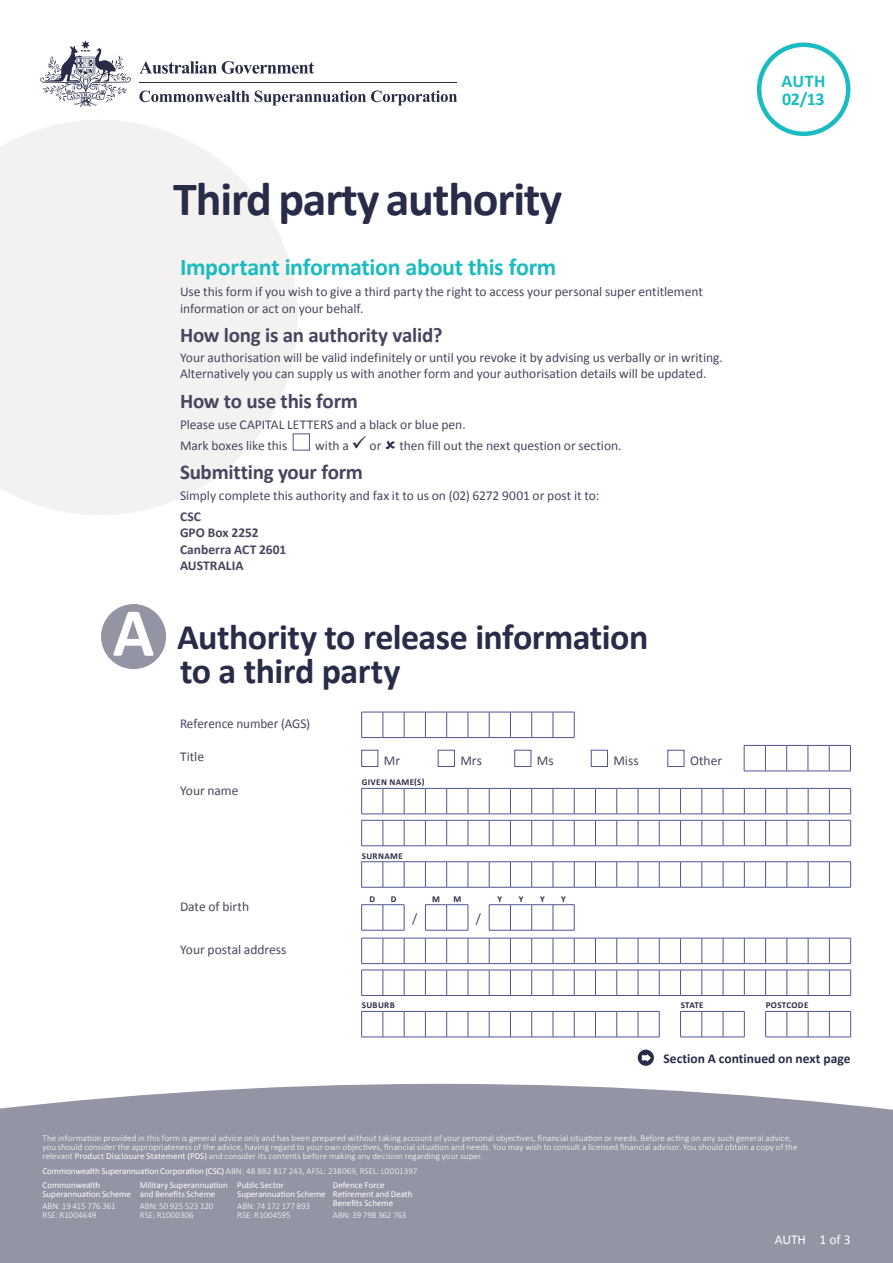
<style>
.page{position:relative;width:893px;height:1263px;background:#fff}
.page>*{position:absolute;margin:0;border:0;box-sizing:border-box;transform-origin:0 0}
._01_H1_Smallest{font:700 48px "Calibri";letter-spacing:-.025em;color:#282c48}
._01_Form_Section_hea{font:700 36px/34.5px "Calibri";letter-spacing:-.015em;color:#282c48}
._02_H2{font:700 24px "Calibri";letter-spacing:-.015em;color:#1abcc1}
._03_H3{font:700 21px "Calibri";letter-spacing:-.01em;color:#48465f}
._03_Code_Date{font:700 18px "Calibri";letter-spacing:.005em;color:#1abcc1}
._08_Body_Text_wide_c{font:13.5px/16.5px "Calibri";letter-spacing:-.005em;color:#48465f}
._08_Body_Text{font:13.5px "Calibri";color:#48465f}
.td-cell-label{font:13.5px "Calibri";letter-spacing:-.005em;color:#48465f}
._08_Body_Text-2{font:700 13.5px/16.5px "Calibri";color:#48465f}
._02_Form-continuedne{font:700 13.5px "Calibri";color:#282c48}
.td-cell_radio{font:13.5px "Calibri";letter-spacing:-.005em;color:#48465f}
.t1{font:13.5px "Calibri";color:#fff}
.td-cell_centre{font:13.5px "Calibri";color:#48465f}
.t2{font:300 9px/9px "Calibri";letter-spacing:.01em;color:#fff}
.t3{font:9px/9px "Calibri";letter-spacing:-.005em;color:#fff}
.td-comb-label{font:700 9px "Calibri";letter-spacing:.04em;color:#282c48}
.t4{font:300 9px/9px "Calibri";letter-spacing:-.01em;color:#fff}
.s1{color:#282c48}
.s2{font-size:69px;color:#fff}
.s3{font-weight:400}
.s4{font-weight:300}
</style>
<div class="page">
<div style="left:0;top:1084px;width:893px;height:179px;background:#9394a4"></div>
<svg style="left:40px;top:40px;width:91px;height:67px"></svg>
<hr style="left:139px;top:82px;width:318px;height:1px;background:#282c48">
<svg style="left:139px;top:90px;width:318px;height:15px"></svg>
<svg style="left:139px;top:61px;width:175px;height:13px"></svg>
<svg style="left:0;top:120px;width:298px;height:395px;fill:#f4f2f1"></svg>
<div style="left:293px;top:434px;width:17px;height:16px;border:1px solid #4e5693"></div>
<div style="left:101px;top:604px;width:65px;height:65px;background:#9394a4;border-radius:50%"></div>
<svg style="left:361px;top:712px;width:214px;height:26px"></svg>
<svg style="left:744px;top:745px;width:107px;height:27px"></svg>
<div style="left:361px;top:750px;width:17px;height:17px;border:1px solid #4e5693"></div>
<div style="left:438px;top:750px;width:17px;height:17px;border:1px solid #4e5693"></div>
<div style="left:514px;top:750px;width:17px;height:17px;border:1px solid #4e5693"></div>
<div style="left:591px;top:750px;width:17px;height:17px;border:1px solid #4e5693"></div>
<div style="left:668px;top:750px;width:16px;height:17px;border:1px solid #4e5693"></div>
<svg style="left:361px;top:788px;width:490px;height:58px"></svg>
<svg style="left:361px;top:861px;width:490px;height:27px"></svg>
<svg style="left:361px;top:904px;width:44px;height:27px"></svg>
<svg style="left:425px;top:904px;width:44px;height:27px"></svg>
<svg style="left:489px;top:904px;width:86px;height:27px"></svg>
<svg style="left:361px;top:938px;width:490px;height:26px"></svg>
<svg style="left:361px;top:970px;width:490px;height:26px"></svg>
<svg style="left:361px;top:1011px;width:299px;height:27px"></svg>
<svg style="left:680px;top:1011px;width:65px;height:27px"></svg>
<svg style="left:765px;top:1011px;width:86px;height:27px"></svg>
<div style="left:757px;top:43px;width:93px;height:93px;border:4px solid #1abcc1;border-radius:50%"></div>
<svg style="left:638px;top:1049px;width:16px;height:17px"></svg>
<svg style="left:642px;top:1054px;width:9px;height:8px"></svg>
<p class="_01_H1_Smallest" style="left:173px;top:168px;width:390px">Third party authority</p>
<p class="_02_H2" style="left:180px;top:252px;width:378px">Important information about this form</p>
<p class="_08_Body_Text_wide_c" style="left:180px;top:283px;width:524px">Use this form if you wish to give a third party the right to access your personal super entitlement information or act on your behalf.</p>
<p class="_03_H3" style="left:180px;top:322px;width:264px">How long is an authority valid?</p>
<p class="_08_Body_Text_wide_c" style="left:180px;top:349px;width:544px">Your authorisation will be valid indefinitely or until you revoke it by advising us verbally or in writing.<br>Alternatively you can supply us with another form and your authorisation details will be updated.</p>
<p class="_03_H3" style="left:180px;top:388px;width:179px">How to use this form</p>
<p class="_08_Body_Text" style="left:180px;top:416px;width:287px">Please use CAPITAL LETTERS and a black or blue pen.</p>
<p class="_08_Body_Text" style="left:180px;top:436px;width:109px">Mark boxes like this</p>
<p class="_08_Body_Text" style="left:315px;top:436px;width:68px">with a <span class="s1">✓</span> or</p>
<p class="_08_Body_Text" style="left:399px;top:436px;width:224px">then fill out the next question or section.</p>
<p class="_03_H3" style="left:180px;top:459px;width:185px">Submitting your form</p>
<p class="_08_Body_Text" style="left:180px;top:487px;width:421px">Simply complete this authority and fax it to us on (02) 6272 9001 or post it to:</p>
<p class="_08_Body_Text-2" style="left:180px;top:508px;width:108px">CSC<br>GPO Box 2252<br>Canberra ACT 2601<br>AUSTRALIA</p>
<p class="_01_Form_Section_hea" style="left:180px;top:620px;width:470px;text-indent:-67px"><span class="s2">A</span> Authority to release information to a third party</p>
<p class="td-cell-label" style="left:180px;top:715px;width:132px">Reference number (AGS)</p>
<p class="td-cell-label" style="left:180px;top:748px;width:26px">Title</p>
<p class="td-cell_radio" style="left:384px;top:752px;width:18px">Mr</p>
<p class="td-cell_radio" style="left:460px;top:752px;width:23px">Mrs</p>
<p class="td-cell_radio" style="left:537px;top:752px;width:18px">Ms</p>
<p class="td-cell_radio" style="left:613px;top:752px;width:27px">Miss</p>
<p class="td-cell_radio" style="left:690px;top:752px;width:33px">Other</p>
<p class="td-cell-label" style="left:180px;top:782px;width:60px">Your name</p>
<p class="td-comb-label" style="left:362px;top:777px;width:64px">GIVEN NAME(S)</p>
<p class="td-cell-label" style="left:180px;top:898px;width:71px">Date of birth</p>
<p class="td-cell-label" style="left:180px;top:941px;width:108px">Your postal address</p>
<p class="td-comb-label" style="left:362px;top:850px;width:42px">SURNAME</p>
<p class="td-comb-label" style="left:369px;top:893px;width:7px">D</p>
<p class="td-comb-label" style="left:391px;top:893px;width:7px">D</p>
<p class="td-comb-label" style="left:432px;top:893px;width:9px">M</p>
<p class="td-comb-label" style="left:453px;top:893px;width:9px">M</p>
<p class="td-comb-label" style="left:497px;top:893px;width:6px">Y</p>
<p class="td-comb-label" style="left:519px;top:893px;width:6px">Y</p>
<p class="td-comb-label" style="left:540px;top:893px;width:6px">Y</p>
<p class="td-comb-label" style="left:561px;top:893px;width:6px">Y</p>
<p class="td-cell_centre" style="left:412px;top:909px;width:7px">/</p>
<p class="td-cell_centre" style="left:476px;top:909px;width:7px">/</p>
<p class="_03_Code_Date" style="left:781px;top:70px;width:46px">AUTH</p>
<p class="_03_Code_Date" style="left:782px;top:88px;width:44px">02/13</p>
<p class="td-comb-label" style="left:362px;top:1000px;width:34px">SUBURB</p>
<p class="td-comb-label" style="left:681px;top:1000px;width:24px">STATE</p>
<p class="td-comb-label" style="left:766px;top:1000px;width:44px">POSTCODE</p>
<p class="_02_Form-continuedne" style="left:663px;top:1050px;width:189px">Section A continued on next page</p>
<p class="t2" style="left:43px;top:1133px;width:756px">The information provided in this form is general advice only and has been prepared without taking account of your personal objectives, financial situation or needs. Before acting on any such general advice, you should consider the appropriateness of the advice, having regard to your own objectives, financial situation and needs. You may wish to consult a licensed financial advisor. You should obtain a copy of the relevant <span class="s3">Product Disclosure Statement (PDS)</span> and consider its contents before making any decision regarding your super.</p>
<p class="t3" style="left:43px;top:1163px;width:376px;line-height:14.9px">Commonwealth Superannuation Corporation (CSC) <span class="s4">ABN: 48 882 817 243, AFSL: 238069, RSEL: L0001397<br></span>Commonwealth</p>
<p class="t3" style="left:43px;top:1190px;width:90px">Superannuation Scheme</p>
<p class="t2" style="left:43px;top:1201px;width:75px">ABN: 19 415 776 361<br>RSE: R1004649</p>
<p class="t3" style="left:140px;top:1181px;width:90px">Military Superannuation and Benefits Scheme</p>
<p class="t2" style="left:140px;top:1201px;width:75px">ABN: 50 925 523 120<br>RSE: R1000306</p>
<p class="t3" style="left:333px;top:1181px;width:81px">Defence Force<br>Retirement and Death<br>Benefits Scheme</p>
<p class="t2" style="left:333px;top:1210px;width:75px">ABN: 39 798 362 763</p>
<p class="t3" style="left:237px;top:1181px;width:90px">Public Sector<br>Superannuation Scheme</p>
<p class="t4" style="left:237px;top:1201px;width:74px">ABN: 74 172 177 893<br>RSE: R1004595</p>
<h3 class="t1" style="left:775px;top:1230px;width:77px">AUTH 1 of 3</h3>
</div>
